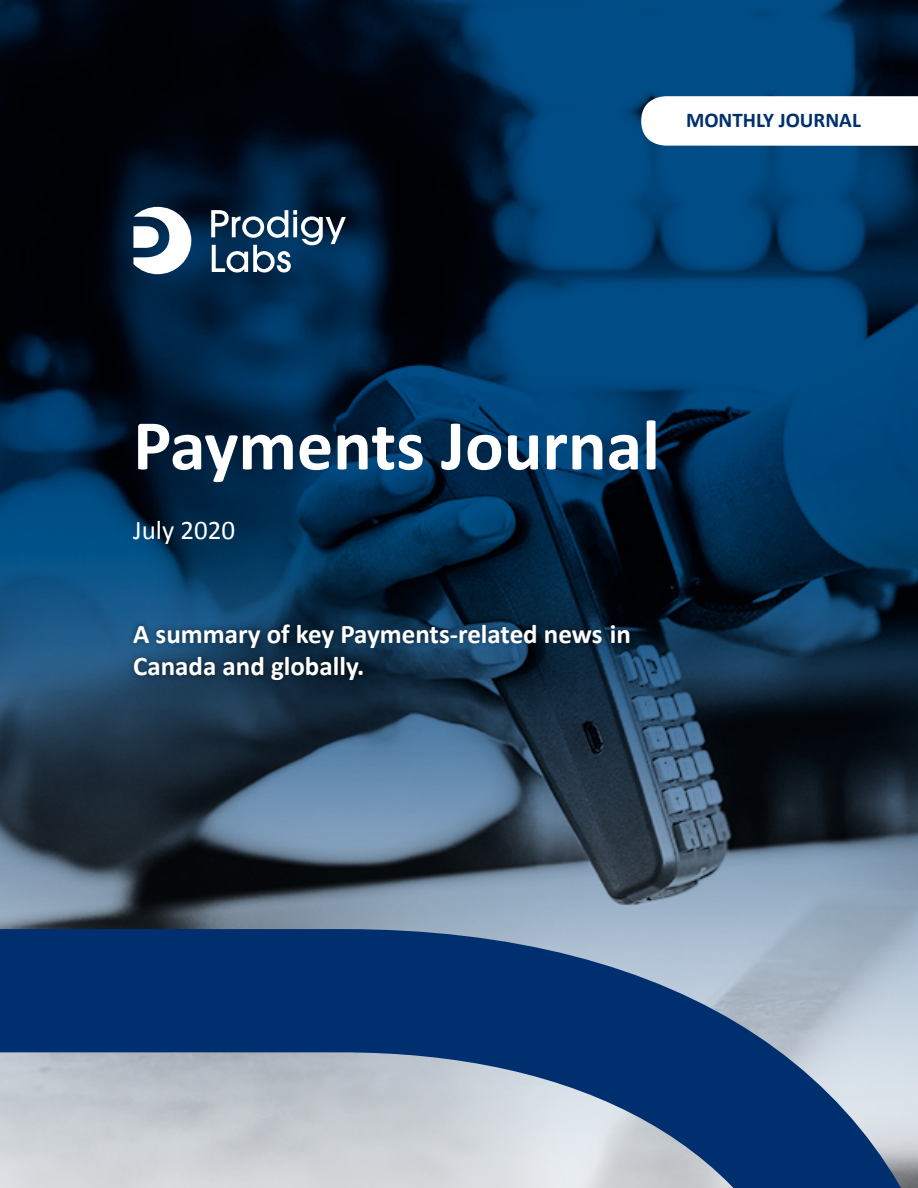
<style>
.page{position:relative;width:918px;height:1188px;background:#fff}
.page>*{position:absolute;margin:0;border:0;box-sizing:border-box;transform-origin:0 0}
.t1{font:700 72px "Calibri";color:#fff}
.t2{font:700 27px/32.4px "Calibri";color:#fff}
.t3{font:27px "Calibri";color:#fff}
.t4{font:700 21px "Calibri";color:#002f6e}
</style>
<div class="page">
<img style="left:0;top:0;width:918px;height:929px">
<svg style="left:133px;top:207px;width:58px;height:67px"></svg>
<svg style="left:211px;top:210px;width:135px;height:63px"></svg>
<svg style="left:0;top:929px;width:918px;height:259px;background:#6782a4"></svg>
<div style="left:127px;top:618px;width:509px;height:69px;background:#000;opacity:.5"></div>
<svg style="left:640px;top:95px;width:278px;height:52px"></svg>
<p class="t4" style="left:686px;top:105px;width:176px">MONTHLY JOURNAL</p>
<h1 class="t1" style="left:133px;top:395px;width:528px">Payments Journal</h1>
<p class="t3" style="left:133px;top:512px;width:104px">July 2020</p>
<p class="t2" style="left:133px;top:617px;width:499px">A summary of key Payments-related news in<br>Canada and globally.</p>
</div>
